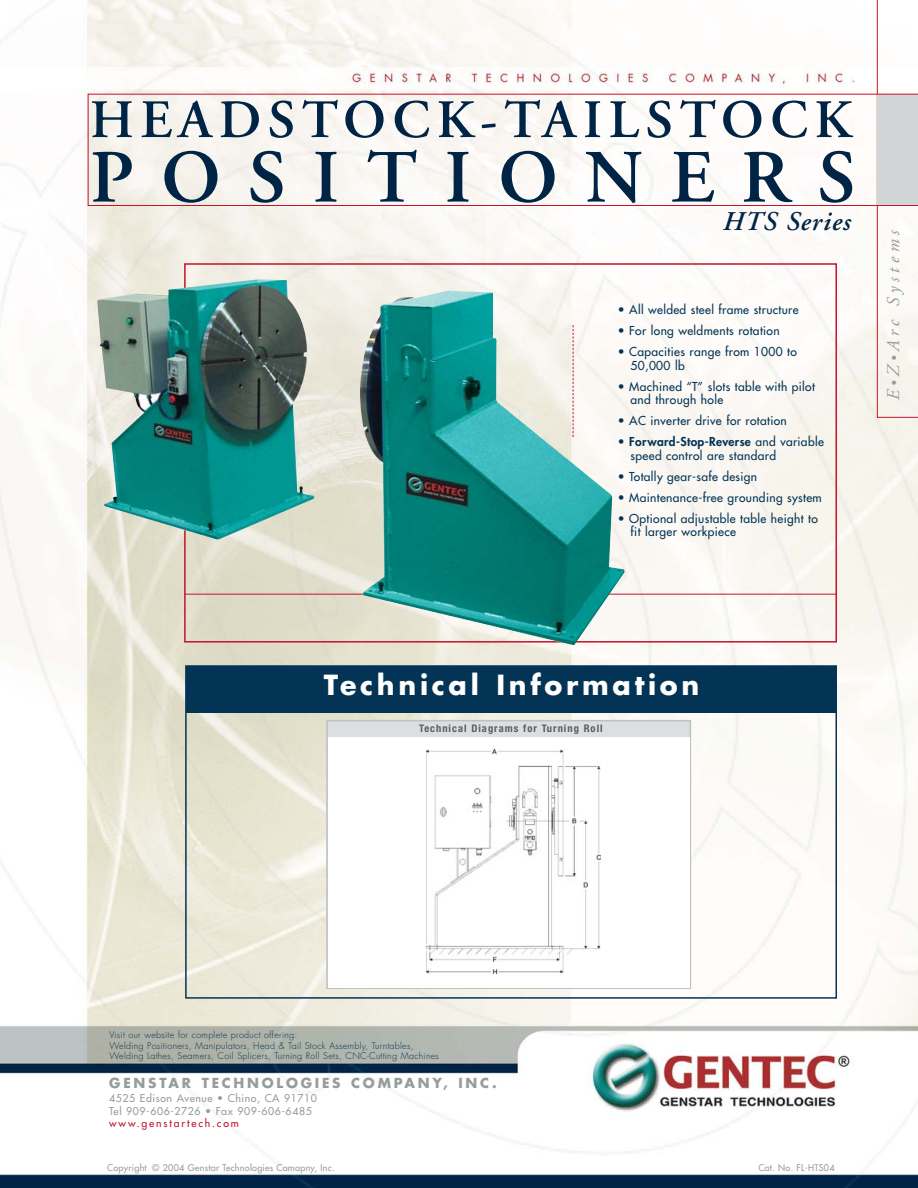
<style>
.page{position:relative;width:918px;height:1188px;background:#fff}
.page>*{position:absolute;margin:0;border:0;box-sizing:border-box;transform-origin:0 0}
.t1{font:600 75px "Adobe Garamond";letter-spacing:.36em;color:#002446}
.t2{font:600 54px "Adobe Garamond";letter-spacing:.12em;color:#002446}
.t3{font:700 27px "Futura";letter-spacing:.135em;color:#fff}
.t4{font:italic 600 27px "Adobe Garamond";letter-spacing:.04em;color:#002446}
.t5{font:italic 18px "Adobe Garamond";color:#959c9d}
.t6{font:700 13.5px "Futura";letter-spacing:.205em;color:#959c9d}
.t7{font:12px/13.5px "Futura";letter-spacing:.03em;color:#033455}
.t8{font:10.5px/13.5px "Futura";letter-spacing:.06em;color:#959c9d}
.t9{font:700 condensed 10.5px "Helvetica Neue";letter-spacing:.095em;color:#575e5c}
.t10{font:10.5px "Futura";letter-spacing:.175em;color:#c3132d}
.t11{font:300 9px/10.5px "Futura";letter-spacing:.03em;color:#033455}
.t12{font:9px "Futura";letter-spacing:.03em;color:#959c9d}
.s1{font-weight:800}
.s2{font-size:15px}
</style>
<div class="page">
<img style="left:0;top:0;width:918px;height:1188px">
<svg style="left:877px;top:0;width:41px;height:418px"></svg>
<svg style="left:88px;top:94px;width:830px;height:112px"></svg>
<hr style="left:185px;top:594px;width:651px;height:1px;background:#c3132d">
<img style="left:97px;top:279px;width:528px;height:366px">
<div style="left:185px;top:665px;width:652px;height:334px;border:2px solid #033455"></div>
<div style="left:186px;top:666px;width:651px;height:46px;background:#033455"></div>
<div style="left:327px;top:721px;width:363px;height:267px;background:#dcdfe0"></div>
<div style="left:326px;top:720px;width:365px;height:269px;border:2px solid #bcc1c2"></div>
<div style="left:328px;top:737px;width:361px;height:251px;background:#fff"></div>
<img style="left:426px;top:750px;width:174px;height:224px">
<svg style="left:573px;top:325px;width:1px;height:112px"></svg>
<p class="t2" style="left:90px;top:98px;width:763px">HEADSTOCK-TAILSTOCK</p>
<p class="t1" style="left:90px;top:148px;width:767px">POSITIONERS</p>
<p class="t4" style="left:722px;top:211px;width:129px">HTS Series</p>
<p class="t7" style="left:618px;top:304px;width:182px">• All welded steel frame structure</p>
<p class="t7" style="left:618px;top:325px;width:163px">• For long weldments rotation</p>
<p class="t7" style="left:631px;top:346px;width:168px;text-indent:-13px">• Capacities range from 1000 to<br>50,000 lb</p>
<p class="t7" style="left:631px;top:380px;width:186px;text-indent:-13px">• Machined “T” slots table with pilot and through hole</p>
<p class="t7" style="left:618px;top:415px;width:171px">• AC inverter drive for rotation</p>
<p class="t7" style="left:631px;top:436px;width:195px;text-indent:-13px">• <span class="s1">Forward-Stop-Reverse</span> and variable speed control are standard</p>
<p class="t7" style="left:618px;top:470px;width:141px">• Totally gear-safe design</p>
<p class="t7" style="left:618px;top:491px;width:206px">• Maintenance-free grounding system</p>
<p class="t7" style="left:631px;top:512px;width:189px;text-indent:-13px">• Optional adjustable table height to fit larger workpiece</p>
<p class="t5" style="left:886px;top:401px;width:173px;rotate:-90deg">E<span class="s2">•</span>Z<span class="s2">•</span>Arc Systems</p>
<p class="t3" style="left:324px;top:672px;width:377px">Technical Information</p>
<p class="t9" style="left:419px;top:725px;width:185px">Technical Diagrams for Turning Roll</p>
<p class="t11" style="left:109px;top:1031px;width:331px">Visit our website for complete product offering:<br>Welding Positioners, Manipulators, Head &amp; Tail Stock Assembly, Turntables,<br>Welding Lathes, Seamers, Coil Splicers, Turning Roll Sets, CNC-Cutting Machines</p>
<p class="t6" style="left:109px;top:1077px;width:389px">GENSTAR TECHNOLOGIES COMPANY, INC.</p>
<p class="t8" style="left:109px;top:1092px;width:209px">4525 Edison Avenue • Chino, CA 91710<br>Tel 909-606-2726 • Fax 909-606-6485</p>
<p class="t10" style="left:109px;top:1118px;width:131px">www.genstartech.com</p>
<p class="t12" style="left:107px;top:1163px;width:229px">Copyright © 2004 Genstar Technologies Comapny, Inc.</p>
<p class="t12" style="left:758px;top:1163px;width:78px">Cat. No. FL-HTS04</p>
</div>
